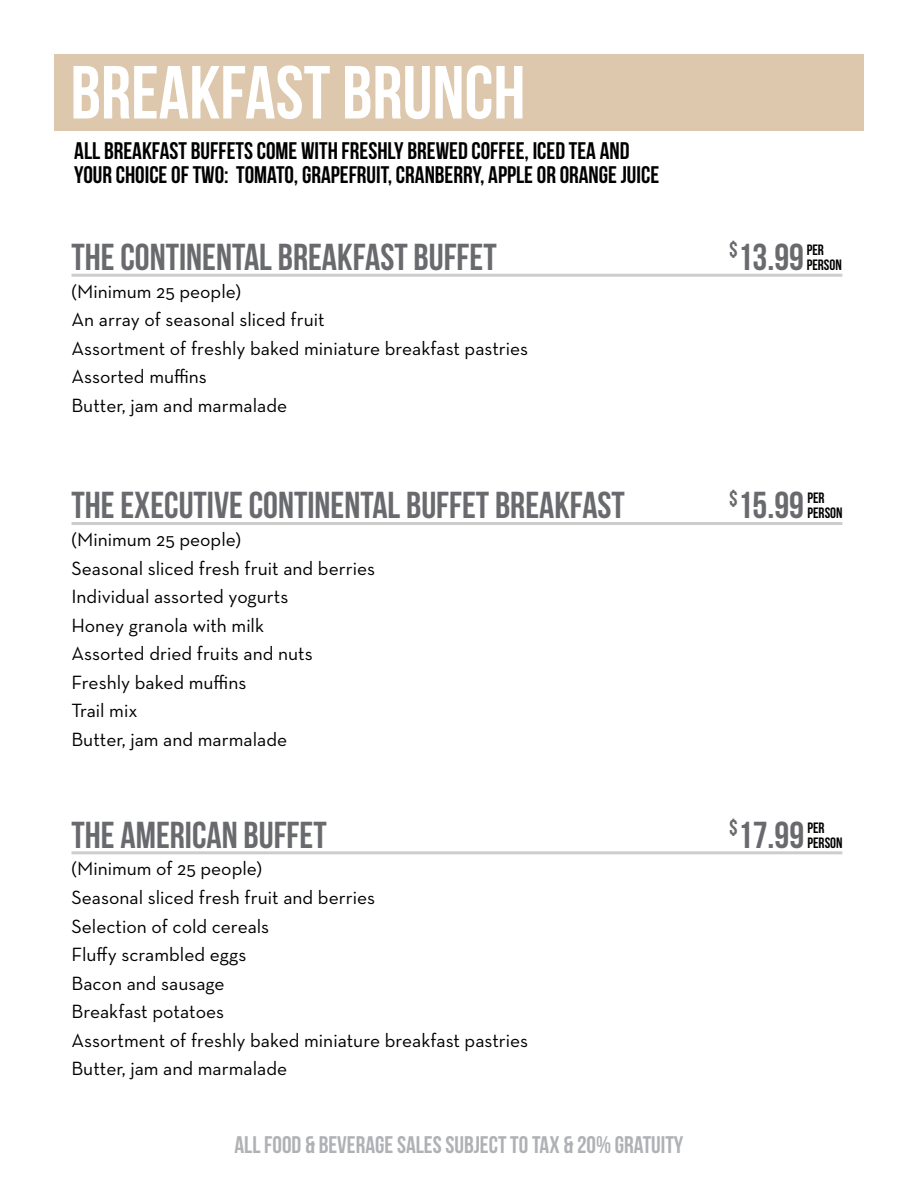
<style>
.page{position:relative;width:918px;height:1188px;background:#fff}
.page>*{position:absolute;margin:0;border:0;box-sizing:border-box;transform-origin:0 0}
.t1{font:75px "Bebas Neue";color:#fff}
.t2{font:37.5px "Bebas Neue";color:#696a6d}
.t3{font:24px/24px "Bebas Neue";color:#000}
.t4{font:24px "Bebas Neue";color:#afb1b4}
.t5{font:19.5px/28.5px "Neutra Text";color:#000}
.t6{font:15px/15px "Bebas Neue";color:#000}
</style>
<div class="page">
<hr style="left:72px;top:851px;width:770px;height:3px;background:#000">
<hr style="left:72px;top:522px;width:770px;height:3px;background:#000">
<hr style="left:72px;top:274px;width:770px;height:3px;background:#000">
<div style="left:54px;top:54px;width:808px;height:76px;background:#ddc8ad"></div>
<p class="t1" style="left:70px;top:51px;width:456px">BREAKFAST BRUNCH</p>
<p class="t3" style="left:74px;top:138px;width:586px">ALL BREAKFAST BUFFETS COME WITH FRESHLY BREWED COFFEE, ICED TEA AND<br>YOUR CHOICE OF TWO: TOMATO, GRAPEFRUIT, CRANBERRY, APPLE OR ORANGE JUICE</p>
<p class="t2" style="left:72px;top:236px;width:427px">THE CONTINENTAL BREAKFAST BUFFET</p>
<p class="t5" style="left:72px;top:277px;width:458px">(Minimum 25 people)<br>An array of seasonal sliced fruit<br>Assortment of freshly baked miniature breakfast pastries<br>Assorted mufns<br>Butter, jam and marmalade</p>
<p class="t2" style="left:729px;top:236px;width:77px"><sup>$</sup>13.99</p>
<p class="t6" style="left:807px;top:242px;width:19px">PER</p>
<p class="t6" style="left:807px;top:257px;width:37px">PERSON</p>
<p class="t2" style="left:72px;top:485px;width:555px">THE EXECUTIVE CONTINENTAL BUFFET BREAKFAST</p>
<p class="t2" style="left:729px;top:485px;width:77px"><sup>$</sup>15.99</p>
<p class="t6" style="left:807px;top:490px;width:37px">PER<br>PERSON</p>
<p class="t5" style="left:72px;top:525px;width:305px">(Minimum 25 people)<br>Seasonal sliced fresh fruit and berries<br>Individual assorted yogurts<br>Honey granola with milk<br>Assorted dried fruits and nuts<br>Freshly baked mufns<br>Trail mix<br>Butter, jam and marmalade</p>
<p class="t2" style="left:72px;top:814px;width:257px">THE AMERICAN BUFFET</p>
<p class="t5" style="left:72px;top:854px;width:458px">(Minimum of 25 people)<br>Seasonal sliced fresh fruit and berries<br>Selection of cold cereals<br>Flufy scrambled eggs<br>Bacon and sausage<br>Breakfast potatoes<br>Assortment of freshly baked miniature breakfast pastries<br>Butter, jam and marmalade</p>
<p class="t4" style="left:235px;top:1132px;width:450px">ALL FOOD &amp; BEVERAGE SALES SUBJECT TO TAX &amp; 20% GRATUITY</p>
<p class="t2" style="left:729px;top:814px;width:77px"><sup>$</sup>17.99</p>
<p class="t6" style="left:807px;top:820px;width:19px">PER</p>
<p class="t6" style="left:807px;top:835px;width:37px">PERSON</p>
</div>
